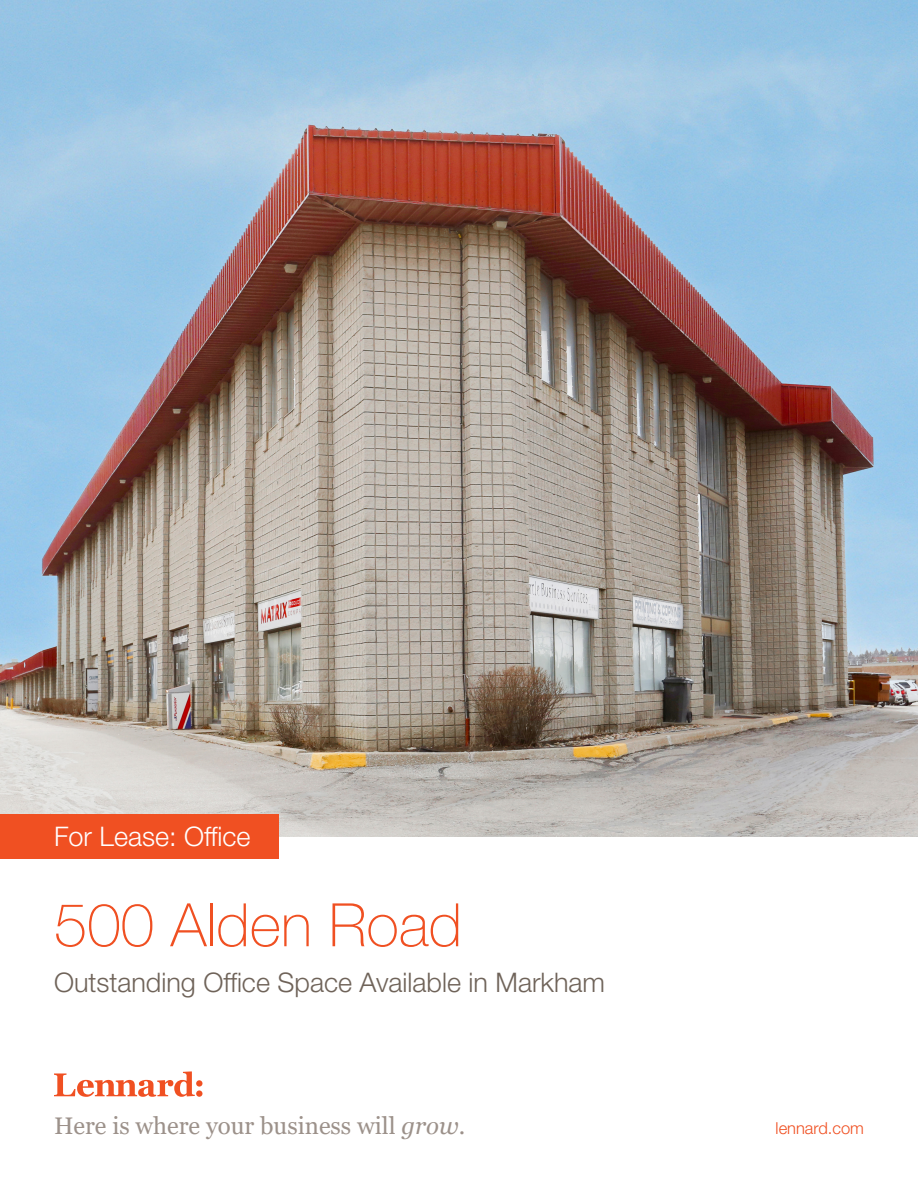
<style>
.page{position:relative;width:918px;height:1188px;background:#fff}
.page>*{position:absolute;margin:0;border:0;box-sizing:border-box;transform-origin:0 0}
.t1{font:100 60px "Helvetica Neue LT Std";color:#f05022}
.t2{font:300 27px "Helvetica Neue LT Std";color:#6f6359}
.t3{font:300 27px "Helvetica Neue LT Std";color:#fff}
.t4{font:24px "Georgia";color:#9c918a}
.t5{font:300 16.5px "Helvetica Neue LT Std";color:#f05022}
.s1{font-style:italic}
</style>
<div class="page">
<img style="left:0;top:0;width:918px;height:836px">
<div style="left:0;top:814px;width:279px;height:44px;background:#f05022"></div>
<svg style="left:54px;top:1071px;width:148px;height:26px"></svg>
<p class="t3" style="left:54px;top:820px;width:198px">For Lease: Office</p>
<h1 class="t1" style="left:54px;top:891px;width:410px">500 Alden Road</h1>
<p class="t2" style="left:54px;top:966px;width:553px">Outstanding Office Space Available in Markham</p>
<p class="t4" style="left:54px;top:1111px;width:413px">Here is where your business will <span class="s1">grow</span>.</p>
<p class="t5" style="left:776px;top:1118px;width:90px">lennard.com</p>
</div>
